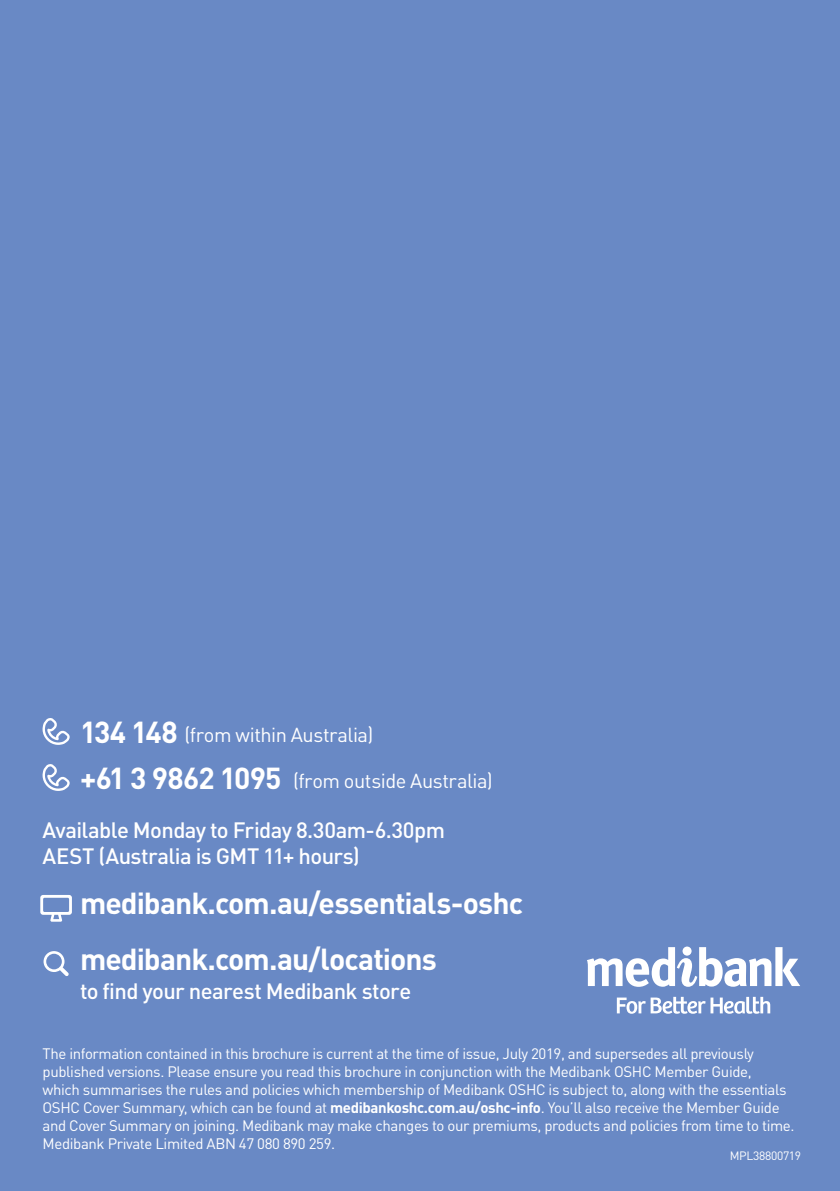
<style>
.page{position:relative;width:840px;height:1191px;background:#fff}
.page>*{position:absolute;margin:0;border:0;box-sizing:border-box;transform-origin:0 0}
.t1{font:700 30px/55.6px "DINOT";letter-spacing:-.035em;color:#fff}
.t2{font:500 22px/26px "DINOT";letter-spacing:-.025em;color:#fff}
.t3{font:20px "DINOT";letter-spacing:-.02em;color:#fff}
.t4{font:15px/18px "DINOT";letter-spacing:-.025em;color:#fff}
.t5{font:12px "DINOT";letter-spacing:-.025em;color:#fff}
.s1{font-weight:700;font-size:30px}
.s2{font-weight:700}
</style>
<div class="page">
<div style="left:0;top:0;width:839px;height:1191px;background:#6989c5"></div>
<svg style="left:40px;top:895px;width:32px;height:26px"></svg>
<svg style="left:42px;top:718px;width:28px;height:27px"></svg>
<svg style="left:42px;top:764px;width:28px;height:27px"></svg>
<svg style="left:587px;top:946px;width:212px;height:40px"></svg>
<svg style="left:616px;top:996px;width:153px;height:17px"></svg>
<svg style="left:43px;top:951px;width:26px;height:25px"></svg>
<h3 class="t3" style="left:80px;top:722px;width:295px"><span class="s1">134 148</span> (from within Australia)</h3>
<h3 class="t3" style="left:80px;top:768px;width:414px"><span class="s1">+61 3 9862 1095</span> (from outside Australia)</h3>
<h2 class="t2" style="left:43px;top:816px;width:404px">Available Monday to Friday 8.30am-6.30pm<br>AEST (Australia is GMT 11+ hours)</h2>
<h1 class="t1" style="left:80px;top:875px;width:444px">medibank.com.au/essentials-oshc medibank.com.au/locations</h1>
<h2 class="t2" style="left:80px;top:977px;width:332px">to find your nearest Medibank store</h2>
<p class="t4" style="left:43px;top:1044px;width:753px">The information contained in this brochure is current at the time of issue, July 2019, and supersedes all previously published versions. Please ensure you read this brochure in conjunction with the Medibank OSHC Member Guide,<br>which summarises the rules and policies which membership of Medibank OSHC is subject to, along with the essentials OSHC Cover Summary, which can be found at <span class="s2">medibankoshc.com.au/oshc-info</span>. You’ll also receive the Member Guide and Cover Summary on joining. Medibank may make changes to our premiums, products and policies from time to time.<br>Medibank Private Limited ABN 47 080 890 259.</p>
<p class="t5" style="left:729px;top:1148px;width:73px">MPL38800719</p>
</div>
